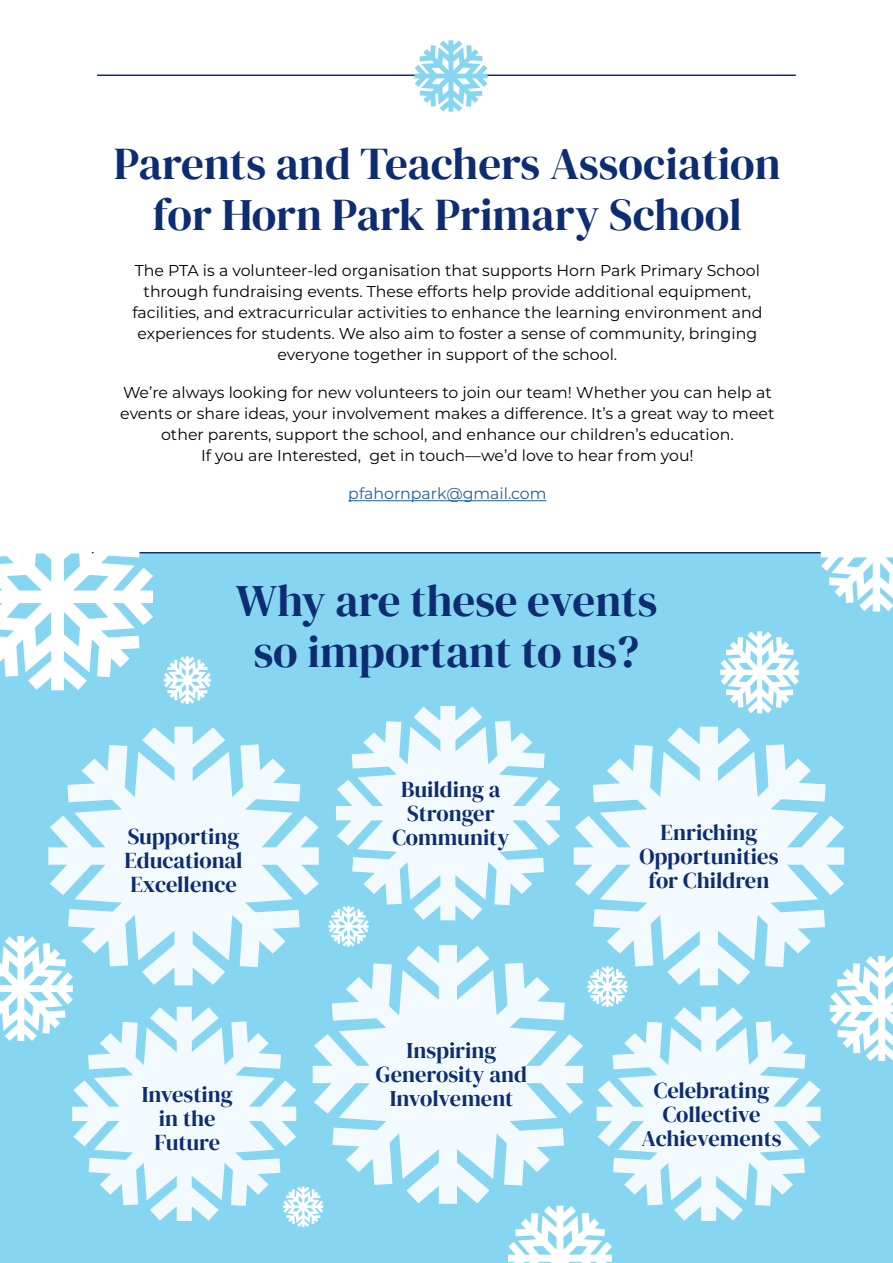
<style>
.page{position:relative;width:893px;height:1263px;background:#fff}
.page>*{position:absolute;margin:0;border:0;box-sizing:border-box;transform-origin:0 0}
.Body_Text{font:45px/51px "DM Serif Display";color:#0d2c71;text-align:center}
.Body_Text-2{font:22.5px/24px "DM Serif Display";color:#0d2c71;text-align:center}
.Body_Text-3{font:15.75px/21px "Montserrat";color:#000;text-align:center}
.Body_Text-4{font:15.75px "Montserrat";color:#215e9e}
</style>
<div class="page">
<div style="left:0;top:553px;width:893px;height:710px;background:#86d5f1"></div>
<hr style="left:97px;top:75px;width:699px;height:1px;background:#0d2c71">
<hr style="left:90px;top:552px;width:740px;height:1px;background:#0d2c71">
<svg style="left:0;top:936px;width:73px;height:105px"></svg>
<svg style="left:508px;top:1206px;width:104px;height:57px"></svg>
<svg style="left:830px;top:956px;width:63px;height:105px"></svg>
<svg style="left:328px;top:906px;width:41px;height:39px"></svg>
<svg style="left:587px;top:985px;width:41px;height:22px"></svg>
<svg style="left:283px;top:1186px;width:40px;height:41px"></svg>
<svg style="left:164px;top:656px;width:47px;height:48px"></svg>
<svg style="left:821px;top:552px;width:72px;height:59px"></svg>
<svg style="left:720px;top:631px;width:79px;height:82px"></svg>
<hr style="left:348px;top:500px;width:198px;height:1px;background:#215e9e">
<svg style="left:0;top:552px;width:153px;height:138px"></svg>
<svg style="left:48px;top:727px;width:271px;height:258px;fill:#f2fafd"></svg>
<svg style="left:574px;top:727px;width:270px;height:258px;fill:#f2fafd"></svg>
<svg style="left:313px;top:945px;width:270px;height:259px;fill:#f2fafd"></svg>
<svg style="left:336px;top:706px;width:224px;height:214px;fill:#f2fafd"></svg>
<svg style="left:72px;top:1007px;width:224px;height:214px;fill:#f2fafd"></svg>
<svg style="left:597px;top:1007px;width:224px;height:214px;fill:#f2fafd"></svg>
<svg style="left:414px;top:40px;width:73px;height:72px"></svg>
<p class="Body_Text" style="left:114px;top:138px;width:668px">Parents and Teachers Association for Horn Park Primary School</p>
<p class="Body_Text-3" style="left:132px;top:259px;width:632px">The PTA is a volunteer-led organisation that supports Horn Park Primary School through fundraising events. These efforts help provide additional equipment, facilities, and extracurricular activities to enhance the learning environment and experiences for students. We also aim to foster a sense of community, bringing everyone together in support of the school.</p>
<p class="Body_Text-3" style="left:120px;top:381px;width:656px">We’re always looking for new volunteers to join our team! Whether you can help at events or share ideas, your involvement makes a difference. It’s a great way to meet other parents, support the school, and enhance our children’s education.<br>If you are Interested, get in touch—we’d love to hear from you!</p>
<p class="Body_Text-4" style="left:348px;top:483px;width:200px">pfahornpark@gmail.com</p>
<p class="Body_Text" style="left:236px;top:575px;width:423px">Why are these events so important to us?</p>
<p class="Body_Text-2" style="left:392px;top:778px;width:119px">Building a<br>Stronger<br>Community</p>
<p class="Body_Text-2" style="left:125px;top:824px;width:120px;text-align:left">Supporting<br>Educational<br>Excellence</p>
<p class="Body_Text-2" style="left:639px;top:821px;width:141px">Enriching<br>Opportunities for Children</p>
<p class="Body_Text-2" style="left:376px;top:1039px;width:153px">Inspiring<br>Generosity and<br>Involvement</p>
<p class="Body_Text-2" style="left:142px;top:1082px;width:93px">Investing in the<br>Future</p>
<p class="Body_Text-2" style="left:642px;top:1078px;width:142px">Celebrating<br>Collective<br>Achievements</p>
</div>
